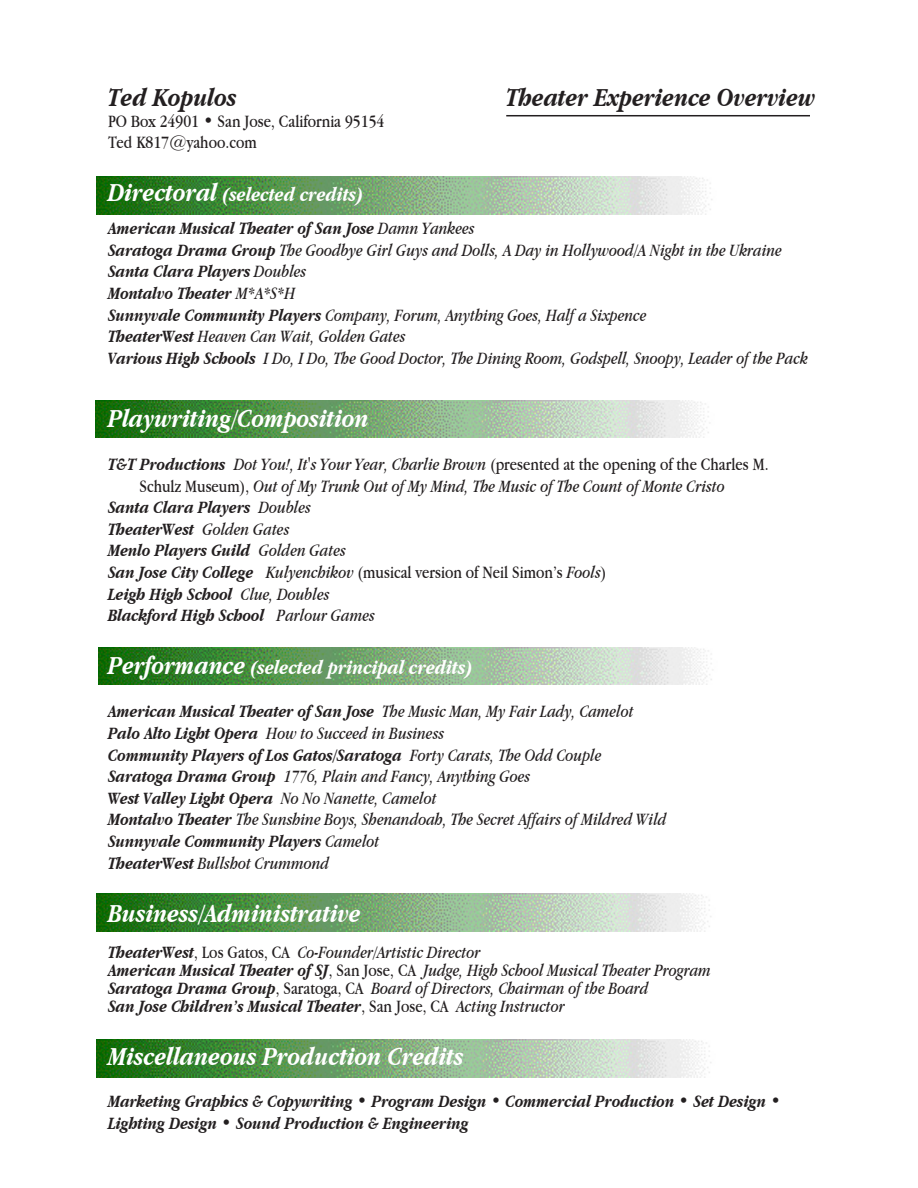
<style>
.page{position:relative;width:918px;height:1188px;background:#fff}
.page>*{position:absolute;margin:0;border:0;box-sizing:border-box;transform-origin:0 0}
.t1{font:italic 700 27px "Apple Garamond";color:#fff}
.t2{font:italic 700 27px "Apple Garamond";color:#231f20}
.t3{font:italic 700 21px "Apple Garamond";color:#fff}
.t4{font:italic 18px/21.6px "Apple Garamond";color:#231f20}
.t5{font:italic 700 18px/21.6px "Apple Garamond";color:#231f20}
.t6{font:18px/21px "Apple Garamond";color:#231f20}
.s1{font-size:27px}
.s2{font-weight:700}
.s3{font-weight:700;font-style:italic}
.s4{font-style:italic}
.s5{font-style:normal}
.s6{font-weight:400}
</style>
<div class="page">
<img style="left:96px;top:894px;width:615px;height:37px">
<img style="left:98px;top:647px;width:615px;height:38px">
<img style="left:95px;top:400px;width:615px;height:38px">
<img style="left:97px;top:177px;width:615px;height:37px">
<img style="left:96px;top:1040px;width:615px;height:37px">
<hr style="left:506px;top:115px;width:304px;height:1px;background:#231f20">
<h1 class="t2" style="left:108px;top:81px;width:130px">Ted Kopulos</h1>
<p class="t6" style="left:108px;top:110px;width:278px">PO Box 24901 • San Jose, California 95154<br>Ted K817@yahoo.com</p>
<p class="t3" style="left:108px;top:181px;width:257px"><span class="s1">Directoral</span> (selected credits)</p>
<p class="t4" style="left:108px;top:217px;width:701px"><span class="s2">American Musical Theater of San Jose</span> Damn Yankees<br><span class="s2">Saratoga Drama Group</span> The Goodbye Girl Guys and Dolls, A Day in Hollywood/A Night in the Ukraine <span class="s2">Santa Clara Players</span> Doubles<br><span class="s2">Montalvo Theater</span> M*A*S*H<br><span class="s2">Sunnyvale Community Players</span> Company, Forum, Anything Goes, Half a Sixpence<br><span class="s2">TheaterWest</span> Heaven Can Wait, Golden Gates<br><span class="s2">Various High Schools</span> I Do, I Do, The Good Doctor, The Dining Room, Godspell, Snoopy, Leader of the Pack</p>
<h1 class="t1" style="left:108px;top:402px;width:262px">Playwriting/Composition</h1>
<p class="t6" style="left:108px;top:453px;width:662px"><span class="s3">T&amp;T Productions</span> <span class="s4">Dot You!, It's Your Year, Charlie Brown</span> (presented at the opening of the Charles M.</p>
<p class="t4" style="left:140px;top:475px;width:587px"><span class="s5">Schulz Museum),</span> Out of My Trunk Out of My Mind, The Music of The Count of Monte Cristo</p>
<p class="t5" style="left:108px;top:496px;width:204px">Santa Clara Players <span class="s6">Doubles</span></p>
<p class="t5" style="left:108px;top:518px;width:183px">TheaterWest <span class="s6">Golden Gates</span></p>
<p class="t5" style="left:108px;top:539px;width:239px">Menlo Players Guild <span class="s6">Golden Gates</span></p>
<p class="t6" style="left:108px;top:561px;width:500px"><span class="s3">San Jose City College</span> <span class="s4">Kulyenchikov</span> (musical version of Neil Simon’s <span class="s4">Fools</span>)</p>
<p class="t5" style="left:108px;top:583px;width:223px">Leigh High School <span class="s6">Clue, Doubles</span></p>
<p class="t5" style="left:108px;top:604px;width:268px">Blackford High School <span class="s6">Parlour Games</span></p>
<p class="t3" style="left:108px;top:655px;width:366px"><span class="s1">Performance</span> (selected principal credits)</p>
<p class="t4" style="left:108px;top:701px;width:560px"><span class="s2">American Musical Theater of San Jose</span> The Music Man, My Fair Lady, Camelot <span class="s2">Palo Alto Light Opera</span> How to Succeed in Business<br><span class="s2">Community Players of Los Gatos/Saratoga</span> Forty Carats, The Odd Couple <span class="s2">Saratoga Drama Group</span> 1776, Plain and Fancy, Anything Goes<br><span class="s2">West Valley Light Opera</span> No No Nanette, Camelot<br><span class="s2">Montalvo Theater</span> The Sunshine Boys, Shenandoah, The Secret Affairs of Mildred Wild <span class="s2">Sunnyvale Community Players</span> Camelot<br><span class="s2">TheaterWest</span> Bullshot Crummond</p>
<h1 class="t1" style="left:108px;top:897px;width:254px">Business/Administrative</h1>
<p class="t4" style="left:108px;top:943px;width:604px;line-height:18px"><span class="s2">TheaterWest</span><span class="s5">, Los Gatos, CA</span> Co-Founder/Artistic Director<br><span class="s2">American Musical Theater of SJ</span><span class="s5">, San Jose, CA</span> Judge, High School Musical Theater Program <span class="s2">Saratoga Drama Group</span><span class="s5">, Saratoga, CA</span> Board of Directors, Chairman of the Board<br><span class="s2">San Jose Children’s Musical Theater</span><span class="s5">, San Jose, CA</span> Acting Instructor</p>
<h1 class="t1" style="left:108px;top:1040px;width:357px">Miscellaneous Production Credits</h1>
<p class="t5" style="left:108px;top:1090px;width:675px">Marketing Graphics &amp; Copywriting • Program Design • Commercial Production • Set Design •<br>Lighting Design • Sound Production &amp; Engineering</p>
<h1 class="t2" style="left:506px;top:81px;width:311px">Theater Experience Overview</h1>
</div>
